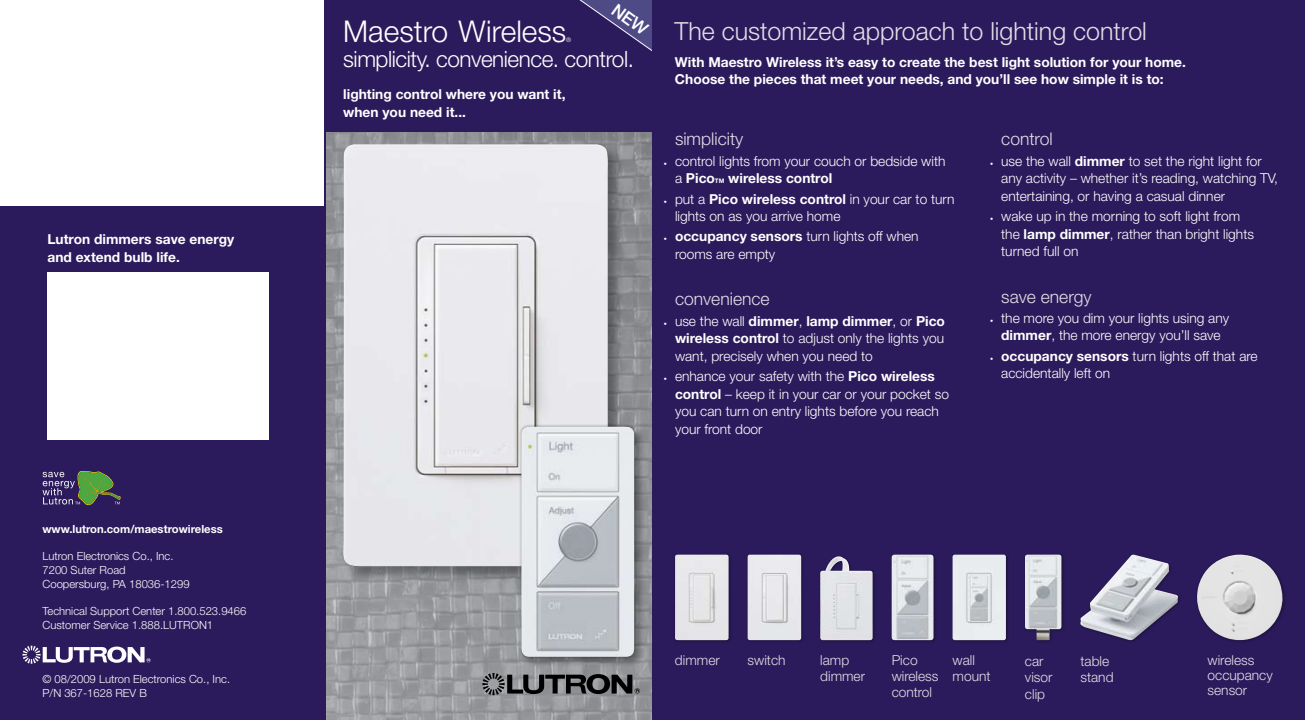
<style>
.page{position:relative;width:1305px;height:720px;background:#fff}
.page>*{position:absolute;margin:0;border:0;box-sizing:border-box;transform-origin:0 0}
.t1{font:300 30px "Helvetica Neue LT Std";color:#fff}
.t2{font:300 25px "Helvetica Neue LT Std";color:#e3dee6}
.t3{font:300 22.5px "Helvetica Neue LT Std";letter-spacing:-.02em;color:#fff}
.t4{font:300 17.5px "Helvetica Neue LT Std";color:#e3dee6}
.t5{font:300 13.75px/17.5px "Helvetica Neue LT Std";color:#fff}
.t6{font:700 13.75px/17.5px "Helvetica Neue LT Std";color:#fff}
.t7{font:300 13.75px/16.2px "Helvetica Neue LT Std";color:#e3dee6}
.t8{font:300 11.25px/13.8px "Helvetica Neue LT Std";color:#fff}
.t9{font:700 11.25px "Helvetica Neue LT Std";color:#fff}
.t10{font:300 6.25px "Helvetica Neue LT Std";color:#fff}
.s1{font-size:6.25px}
.s2{font-weight:700}
.s3{font-weight:700;font-size:6.25px}
</style>
<div class="page">
<div style="left:0;top:0;width:652px;height:720px;background:#2c1b5c"></div>
<img style="left:326px;top:133px;width:326px;height:587px">
<svg style="left:482px;top:673px;width:158px;height:22px;background:#58595b"></svg>
<div style="left:342px;top:143px;width:288px;height:446px;background:#000;opacity:.35"></div>
<img style="left:343px;top:144px;width:265px;height:422px">
<div style="left:519px;top:424px;width:123px;height:241px;background:#000;opacity:.35"></div>
<div style="left:521px;top:426px;width:130px;height:247px;background:#000;opacity:.35"></div>
<div style="left:652px;top:0;width:653px;height:720px;background:#2c1b5c"></div>
<img style="left:1197px;top:555px;width:86px;height:86px">
<div style="left:818px;top:554px;width:64px;height:95px;background:#000;opacity:.35"></div>
<svg style="left:829px;top:556px;width:10px;height:8px"></svg>
<div style="left:1023px;top:553px;width:47px;height:96px;background:#000;opacity:.35"></div>
<img style="left:1025px;top:555px;width:36px;height:85px">
<div style="left:951px;top:553px;width:64px;height:96px;background:#000;opacity:.35"></div>
<img style="left:953px;top:555px;width:53px;height:85px">
<div style="left:673px;top:553px;width:64px;height:96px;background:#000;opacity:.35"></div>
<img style="left:675px;top:555px;width:54px;height:85px">
<div style="left:746px;top:553px;width:64px;height:96px;background:#000;opacity:.35"></div>
<img style="left:748px;top:555px;width:53px;height:85px">
<div style="left:890px;top:553px;width:52px;height:96px;background:#000;opacity:.35"></div>
<img style="left:892px;top:555px;width:42px;height:85px">
<img style="left:1080px;top:555px;width:98px;height:85px">
<div style="left:48px;top:273px;width:221px;height:167px;background:#fff"></div>
<svg style="left:23px;top:646px;width:128px;height:18px"></svg>
<svg style="left:42px;top:471px;width:79px;height:34px"></svg>
<div style="left:0;top:0;width:323px;height:205px;background:#fff"></div>
<svg style="left:579px;top:0;width:73px;height:51px"></svg>
<p class="t6" style="left:48px;top:230px;width:188px">Lutron dimmers save energy and extend bulb life.</p>
<p class="t9" style="left:42px;top:522px;width:182px">www.lutron.com/maestrowireless</p>
<p class="t8" style="left:42px;top:549px;width:149px">Lutron Electronics Co., Inc.<br>7200 Suter Road<br>Coopersburg, PA 18036-1299</p>
<p class="t8" style="left:42px;top:604px;width:205px">Technical Support Center 1.800.523.9466<br>Customer Service 1.888.LUTRON1</p>
<p class="t8" style="left:42px;top:672px;width:189px">© 08/2009 Lutron Electronics Co., Inc.<br>P/N 367-1628 REV B</p>
<h1 class="t1" style="left:343px;top:13px;width:225px">Maestro Wireless</h1>
<p class="t10" style="left:566px;top:36px;width:6px">®</p>
<h3 class="t3" style="left:343px;top:45px;width:292px">simplicity. convenience. control.</h3>
<p class="t6" style="left:343px;top:85px;width:224px">lighting control where you want it, when you need it...</p>
<h2 class="t2" style="left:674px;top:16px;width:474px">The customized approach to lighting control</h2>
<p class="t6" style="left:675px;top:53px;width:512px">With Maestro Wireless it’s easy to create the best light solution for your home.<br>Choose the pieces that meet your needs, and you’ll see how simple it is to:</p>
<p class="t4" style="left:675px;top:129px;width:70px">simplicity</p>
<p class="t5" style="left:675px;top:152px;width:272px;text-indent:-11px"><span class="s1">•</span> control lights from your couch or bedside with a <span class="s2">Pico</span><span class="s3">TM</span> <span class="s2">wireless control</span></p>
<p class="t5" style="left:675px;top:190px;width:281px;text-indent:-11px"><span class="s1">•</span> put a <span class="s2">Pico wireless control</span> in your car to turn lights on as you arrive home</p>
<p class="t5" style="left:675px;top:227px;width:245px;text-indent:-11px"><span class="s1">•</span> <span class="s2">occupancy sensors</span> turn lights off when rooms are empty</p>
<p class="t4" style="left:675px;top:289px;width:96px">convenience</p>
<p class="t5" style="left:675px;top:312px;width:272px;text-align:justify;text-indent:-11px"><span class="s1">•</span> use the wall <span class="s2">dimmer</span>, <span class="s2">lamp dimmer</span>, or <span class="s2">Pico wireless control</span> to adjust only the lights you want, precisely when you need to</p>
<p class="t5" style="left:675px;top:367px;width:276px;text-indent:-11px"><span class="s1">•</span> enhance your safety with the <span class="s2">Pico wireless control</span> – keep it in your car or your pocket so you can turn on entry lights before you reach your front door</p>
<p class="t4" style="left:1001px;top:129px;width:53px">control</p>
<p class="t5" style="left:1001px;top:152px;width:278px;text-indent:-11px"><span class="s1">•</span> use the wall <span class="s2">dimmer</span> to set the right light for any activity – whether it’s reading, watching TV, entertaining, or having a casual dinner</p>
<p class="t5" style="left:1001px;top:207px;width:254px;text-indent:-11px"><span class="s1">•</span> wake up in the morning to soft light from the <span class="s2">lamp dimmer</span>, rather than bright lights turned full on</p>
<p class="t4" style="left:1001px;top:286px;width:92px">save energy</p>
<p class="t5" style="left:990px;top:309px;width:241px;text-align:center"><span class="s1">•</span> the more you dim your lights using any <span class="s2">dimmer</span>, the more energy you’ll save</p>
<p class="t5" style="left:1001px;top:347px;width:258px;text-indent:-11px"><span class="s1">•</span> <span class="s2">occupancy sensors</span> turn lights off that are accidentally left on</p>
<p class="t7" style="left:675px;top:652px;width:46px">dimmer</p>
<p class="t7" style="left:748px;top:652px;width:39px">switch</p>
<p class="t7" style="left:820px;top:652px;width:46px">lamp dimmer</p>
<p class="t7" style="left:1208px;top:652px;width:67px;line-height:15px">wireless occupancy sensor</p>
<p class="t7" style="left:892px;top:652px;width:48px">Pico wireless control</p>
<p class="t7" style="left:953px;top:652px;width:39px">wall mount</p>
<p class="t7" style="left:1025px;top:653px;width:29px">car visor clip</p>
<p class="t7" style="left:1080px;top:653px;width:35px">table stand</p>
</div>
